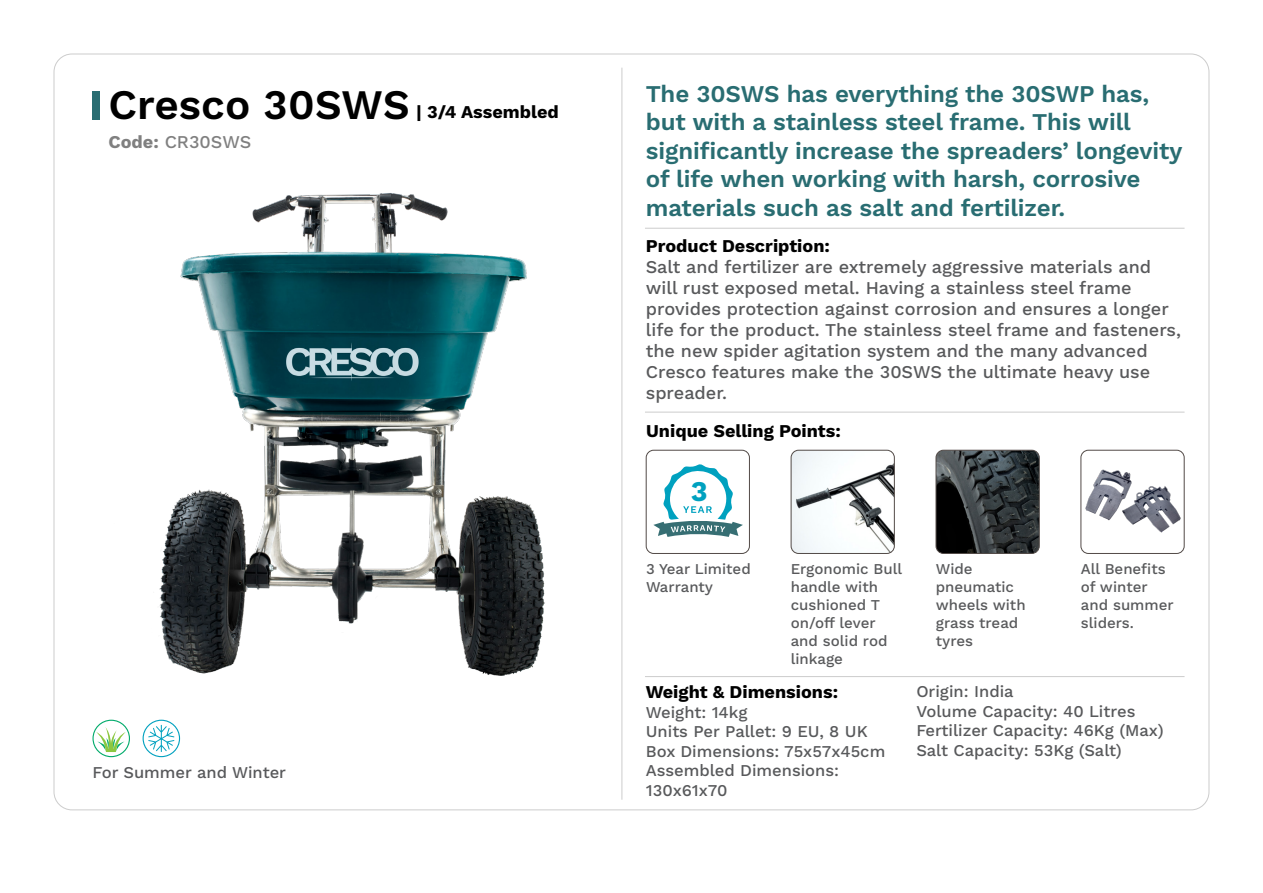
<style>
.page{position:relative;width:1263px;height:893px;background:#fff}
.page>*{position:absolute;margin:0;border:0;box-sizing:border-box;transform-origin:0 0}
.t1{font:600 42px "Work Sans";color:#000}
.t2{font:700 28.5px "Work Sans";color:#00a1bf}
.t3{font:600 24px/28.5px "Work Sans";letter-spacing:-.005em;color:#296d72}
.t4{font:500 18px/21px "Work Sans";color:#58595b}
.t5{font:700 18px "Work Sans";color:#000}
.t6{font:500 18px "Work Sans";color:#808080}
.t7{font:500 16.5px/19.5px "Work Sans";color:#58595b}
.t8{font:500 15px/18px "Work Sans";color:#58595b}
.s1{font-weight:700}
.s2{font-weight:700;color:#000}
</style>
<div class="page">
<div style="left:92px;top:91px;width:8px;height:28px;background:#296d72"></div>
<hr style="left:621px;top:68px;width:1px;height:732px;background:#ccc">
<hr style="left:645px;top:412px;width:539px;height:1px;background:#ccc">
<img style="left:936px;top:450px;width:103px;height:103px">
<div style="left:936px;top:450px;width:103px;height:104px;border:1px solid #524a47;border-radius:8px"></div>
<hr style="left:645px;top:676px;width:539px;height:1px;background:#ccc">
<hr style="left:645px;top:228px;width:539px;height:1px;background:#ccc">
<img style="left:159px;top:193px;width:386px;height:483px">
<img style="left:791px;top:450px;width:103px;height:103px">
<div style="left:791px;top:450px;width:103px;height:104px;border:1px solid #524a47;border-radius:8px"></div>
<div style="left:1081px;top:450px;width:103px;height:104px;border:1px solid #524a47;border-radius:8px"></div>
<svg style="left:93px;top:720px;width:36px;height:37px"></svg>
<div style="left:92px;top:720px;width:38px;height:37px;border:1px solid #00ab6b;border-radius:50%"></div>
<svg style="left:96px;top:727px;width:30px;height:25px"></svg>
<svg style="left:143px;top:720px;width:37px;height:37px"></svg>
<div style="left:143px;top:720px;width:37px;height:37px;border:1px solid #00a1bf;border-radius:50%"></div>
<svg style="left:148px;top:725px;width:26px;height:27px"></svg>
<img style="left:1130px;top:484px;width:53px;height:51px">
<img style="left:1085px;top:469px;width:51px;height:53px">
<div style="left:646px;top:450px;width:104px;height:104px;border:1px solid #524a47;border-radius:8px"></div>
<svg style="left:653px;top:464px;width:90px;height:73px"></svg>
<p class="t1" style="left:108px;top:80px;width:303px">Cresco 30SWS</p>
<p class="t6" style="left:108px;top:131px;width:144px"><span class="s1">Code:</span> CR30SWS</p>
<p class="t5" style="left:416px;top:101px;width:144px">| 3/4 Assembled</p>
<p class="t7" style="left:92px;top:763px;width:195px">For Summer and Winter</p>
<p class="t3" style="left:646px;top:80px;width:538px">The 30SWS has everything the 30SWP has, but with a stainless steel frame. This will significantly increase the spreaders’ longevity of life when working with harsh, corrosive materials such as salt and fertilizer.</p>
<p class="t4" style="left:646px;top:237px;width:537px"><span class="s2">Product Description:<br></span>Salt and fertilizer are extremely aggressive materials and will rust exposed metal. Having a stainless steel frame provides protection against corrosion and ensures a longer life for the product. The stainless steel frame and fasteners, the new spider agitation system and the many advanced Cresco features make the 30SWS the ultimate heavy use spreader.</p>
<p class="t5" style="left:646px;top:420px;width:196px">Unique Selling Points:</p>
<p class="t2" style="left:691px;top:475px;width:18px">3</p>
<p class="t8" style="left:646px;top:560px;width:106px">3 Year Limited<br>Warranty</p>
<p class="t8" style="left:791px;top:560px;width:113px">Ergonomic Bull handle with cushioned T on/off lever and solid rod linkage</p>
<p class="t8" style="left:936px;top:560px;width:91px">Wide pneumatic wheels with grass tread tyres</p>
<p class="t8" style="left:1081px;top:560px;width:94px">All Benefits of winter and summer sliders.</p>
<p class="t5" style="left:646px;top:682px;width:194px">Weight &amp; Dimensions:</p>
<p class="t7" style="left:646px;top:703px;width:103px">Weight: 14kg</p>
<p class="t7" style="left:646px;top:723px;width:241px">Units Per Pallet: 9 EU, 8 UK<br>Box Dimensions: 75x57x45cm</p>
<p class="t7" style="left:646px;top:762px;width:195px">Assembled Dimensions:<br>130x61x70</p>
<p class="t7" style="left:916px;top:682px;width:221px">Origin: India<br>Volume Capacity: 40 Litres</p>
<p class="t7" style="left:916px;top:721px;width:249px">Fertilizer Capacity: 46Kg (Max)</p>
<p class="t7" style="left:916px;top:741px;width:207px">Salt Capacity: 53Kg (Salt)</p>
</div>
